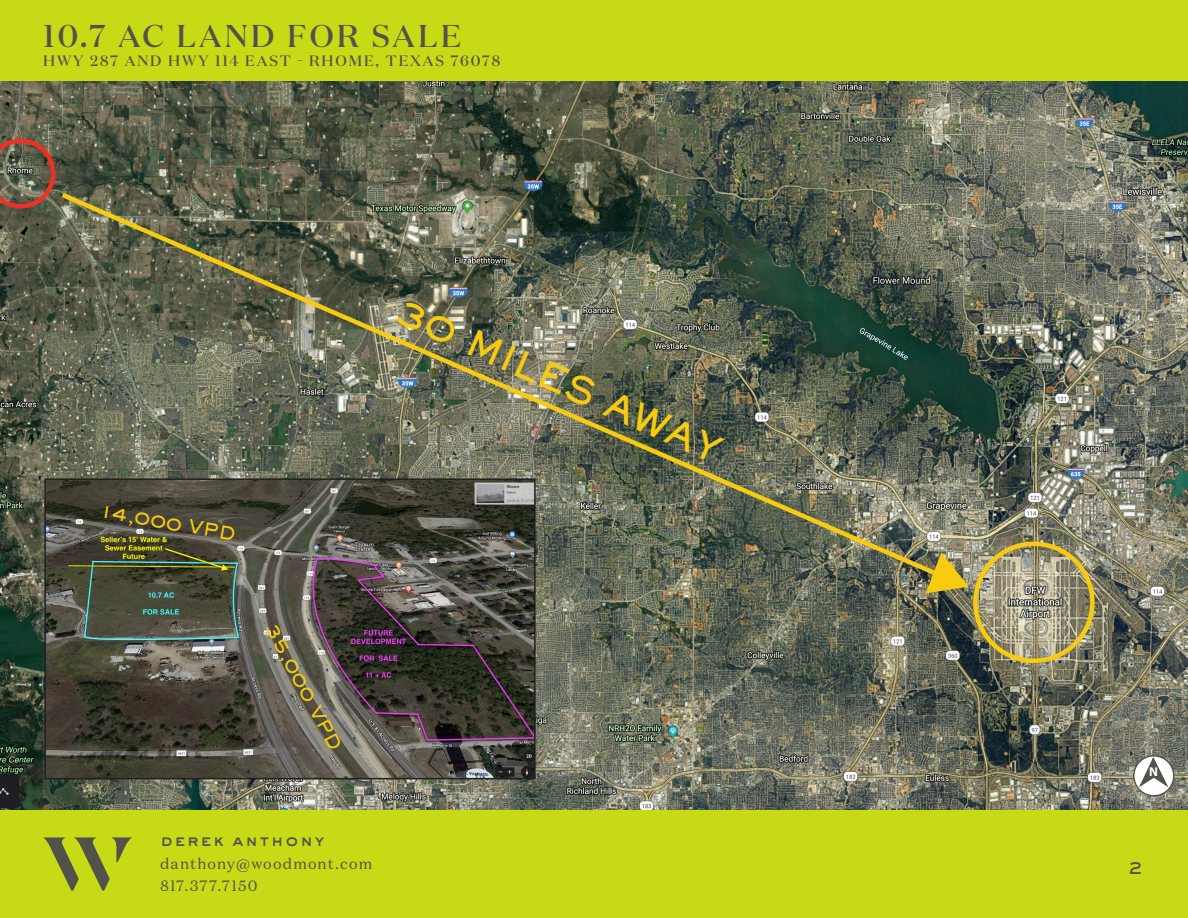
<style>
.page{position:relative;width:1188px;height:918px;background:#fff}
.page>*{position:absolute;margin:0;border:0;box-sizing:border-box;transform-origin:0 0}
.t1{font:800 36px "Sackers Gothic Std";color:#f7cb0f}
.t2{font:500 31.5px "Domaine Display";letter-spacing:.1em;color:#53524a}
.t3{font:800 18px "Sackers Gothic Std";color:#f7cb0f}
.t4{font:800 18px "Sackers Gothic Std";color:#53524a}
.t5{font:800 16.5px "Sackers Gothic Std";letter-spacing:.08em;color:#53524a}
.t6{font:500 15px "Domaine Display";letter-spacing:.125em;color:#53524a}
.t7{font:15px/22.5px "Domaine Text";letter-spacing:.07em;color:#53524a}
.t8{font:700 12.9px "Myriad Pro";color:#fff}
</style>
<div class="page">
<img style="left:0;top:81px;width:1188px;height:729px">
<svg style="left:0;top:139px;width:56px;height:69px"></svg>
<div style="left:973px;top:542px;width:122px;height:121px;border:4px solid #f7cb0f;border-radius:50%"></div>
<img style="left:57px;top:189px;width:903px;height:398px">
<svg style="left:926px;top:553px;width:43px;height:40px"></svg>
<div style="left:0;top:810px;width:1188px;height:108px;background:#c7da16"></div>
<svg style="left:43px;top:837px;width:89px;height:54px"></svg>
<svg style="left:1132px;top:754px;width:43px;height:43px"></svg>
<img style="left:47px;top:481px;width:486px;height:295px">
<div style="left:44px;top:478px;width:492px;height:301px;border:2px solid #231f20"></div>
<div style="left:0;top:0;width:1188px;height:81px;background:#c7da16"></div>
<h2 class="t2" style="left:43px;top:16px;width:420px">10.7 AC LAND FOR SALE</h2>
<p class="t6" style="left:43px;top:51px;width:458px">HWY 287 AND HWY 114 EAST - RHOME, TEXAS 76078</p>
<p class="t3" style="left:103px;top:499px;width:137px;rotate:10deg">14,000 VPD</p>
<p class="t3" style="left:281px;top:619px;width:142px;rotate:62deg">35,000 VPD</p>
<p class="t1" style="left:407px;top:286px;width:355px;rotate:24deg">30 MILES AWAY</p>
<p class="t5" style="left:160px;top:829px;width:165px">derek anthony</p>
<p class="t7" style="left:160px;top:852px;width:214px">danthony@woodmont.com<br>817.377.7150</p>
<p class="t8" style="left:1149px;top:764px;width:10px">N</p>
<p class="t4" style="left:1128px;top:855px;width:18px">2</p>
</div>
